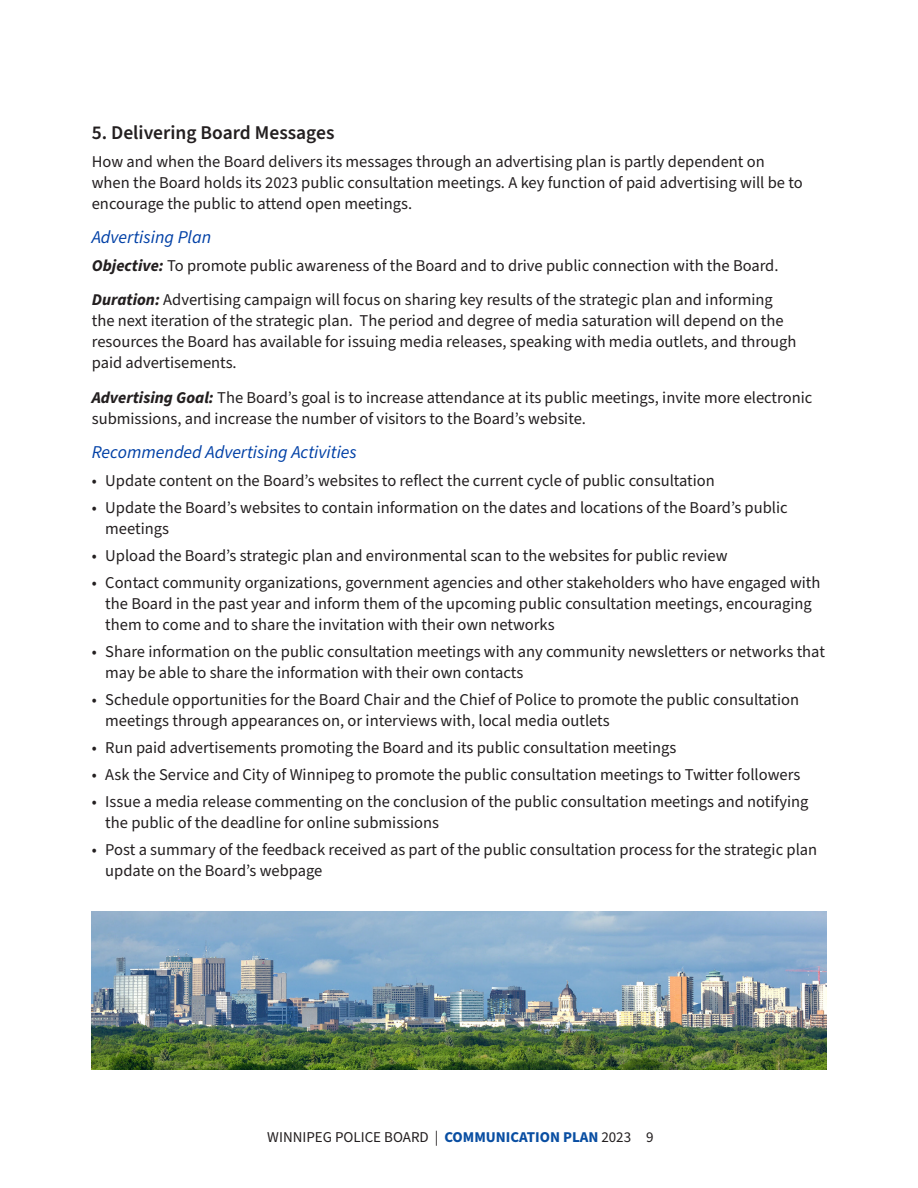
<style>
.page{position:relative;width:918px;height:1188px;background:#fff}
.page>*{position:absolute;margin:0;border:0;box-sizing:border-box;transform-origin:0 0}
.Subhead{font:600 19.5px "Source Sans Pro";color:#231f20}
.Italic__blue__12pt{font:italic 18px "Source Sans Pro";color:#0040a6}
.Body_copy{font:16.5px/21px "Source Sans Pro";color:#231f20}
.t1{font:15px "Source Sans Pro";color:#231f20}
.s1{font-weight:700;font-style:italic}
.s2{font-weight:700;color:#094ea2}
</style>
<div class="page">
<img style="left:92px;top:912px;width:734px;height:157px">
<p class="Subhead" style="left:92px;top:119px;width:244px">5. Delivering Board Messages</p>
<p class="Body_copy" style="left:92px;top:151px;width:712px">How and when the Board delivers its messages through an advertising plan is partly dependent on when the Board holds its 2023 public consultation meetings. A key function of paid advertising will be to encourage the public to attend open meetings.</p>
<p class="Italic__blue__12pt" style="left:92px;top:225px;width:121px">Advertising Plan</p>
<p class="Body_copy" style="left:92px;top:255px;width:688px"><span class="s1">Objective:</span> To promote public awareness of the Board and to drive public connection with the Board.</p>
<p class="Body_copy" style="left:92px;top:290px;width:706px"><span class="s1">Duration:</span> Advertising campaign will focus on sharing key results of the strategic plan and informing the next iteration of the strategic plan. The period and degree of media saturation will depend on the resources the Board has available for issuing media releases, speaking with media outlets, and through paid advertisements.</p>
<p class="Body_copy" style="left:92px;top:387px;width:722px"><span class="s1">Advertising Goal:</span> The Board’s goal is to increase attendance at its public meetings, invite more electronic submissions, and increase the number of visitors to the Board’s website.</p>
<p class="Italic__blue__12pt" style="left:92px;top:440px;width:267px">Recommended Advertising Activities</p>
<p class="Body_copy" style="left:92px;top:471px;width:625px">• Update content on the Board’s websites to reflect the current cycle of public consultation</p>
<p class="Body_copy" style="left:105px;top:498px;width:684px;text-indent:-13px">• Update the Board’s websites to contain information on the dates and locations of the Board’s public meetings</p>
<p class="Body_copy" style="left:92px;top:546px;width:637px">• Upload the Board’s strategic plan and environmental scan to the websites for public review</p>
<p class="Body_copy" style="left:105px;top:573px;width:717px;text-indent:-13px">• Contact community organizations, government agencies and other stakeholders who have engaged with the Board in the past year and inform them of the upcoming public consultation meetings, encouraging them to come and to share the invitation with their own networks</p>
<p class="Body_copy" style="left:105px;top:642px;width:721px;text-indent:-13px">• Share information on the public consultation meetings with any community newsletters or networks that may be able to share the information with their own contacts</p>
<p class="Body_copy" style="left:105px;top:690px;width:695px;text-indent:-13px">• Schedule opportunities for the Board Chair and the Chief of Police to promote the public consultation meetings through appearances on, or interviews with, local media outlets</p>
<p class="Body_copy" style="left:92px;top:738px;width:586px">• Run paid advertisements promoting the Board and its public consultation meetings</p>
<p class="Body_copy" style="left:92px;top:765px;width:710px">• Ask the Service and City of Winnipeg to promote the public consultation meetings to Twitter followers</p>
<p class="Body_copy" style="left:105px;top:792px;width:705px;text-indent:-13px">• Issue a media release commenting on the conclusion of the public consultation meetings and notifying the public of the deadline for online submissions</p>
<p class="Body_copy" style="left:105px;top:840px;width:713px;text-indent:-13px">• Post a summary of the feedback received as part of the public consultation process for the strategic plan update on the Board’s webpage</p>
<p class="t1" style="left:267px;top:1127px;width:388px">WINNIPEG POLICE BOARD | <span class="s2">COMMUNICATION PLAN</span> 2023 9</p>
</div>
